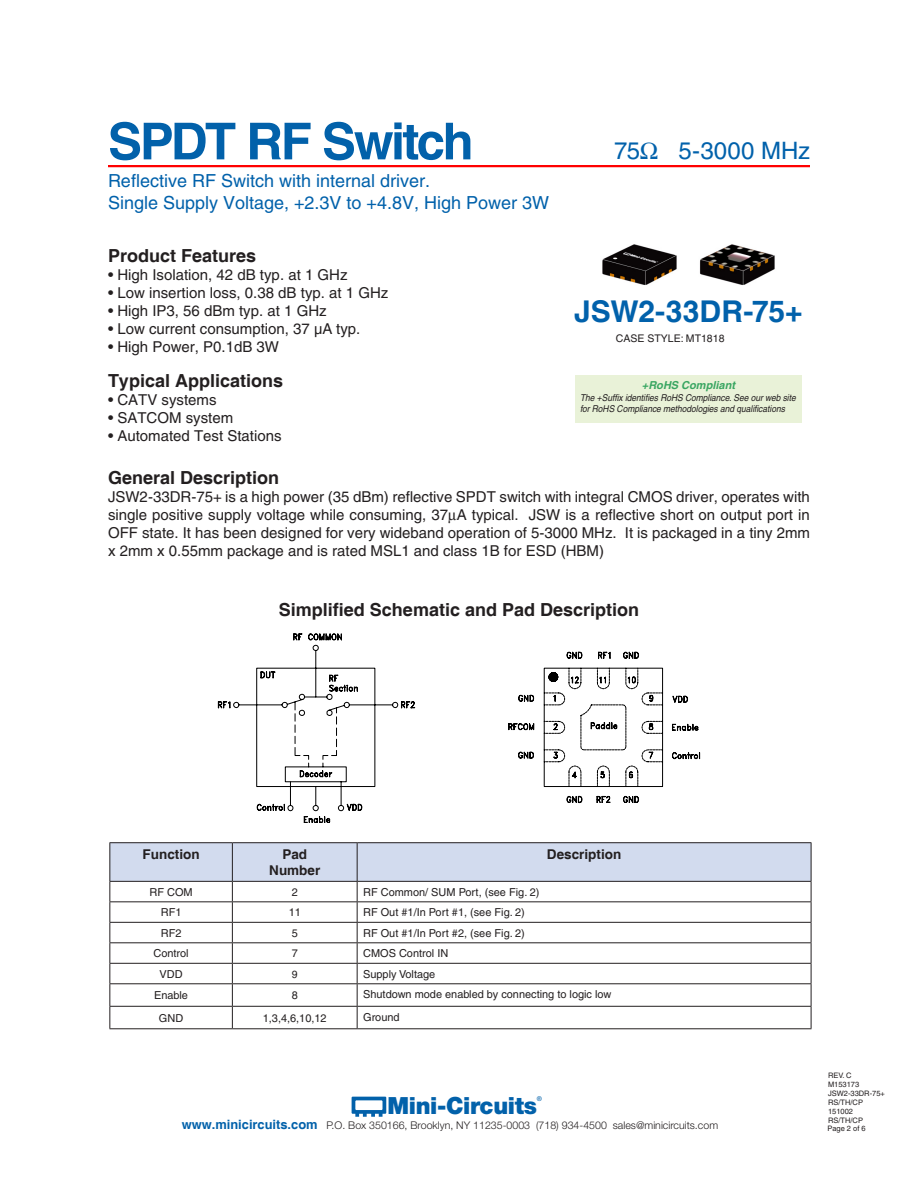
<style>
.page{position:relative;width:918px;height:1188px;background:#fff}
.page>*{position:absolute;margin:0;border:0;box-sizing:border-box;transform-origin:0 0}
.t1{font:700 51px "Helvetica";letter-spacing:-.05em;color:#0261aa}
.MODEL_NUMBER{font:700 30px "Helvetica";color:#0161ab}
.MODEL_NUMBER-2{font:24px "Helvetica";letter-spacing:.005em;color:#0161ab}
.t2{font:900 23.7px "Helvetica Neue";letter-spacing:-.015em;color:#0261aa}
.BODY_HEADLINE{font:700 18px "Helvetica";color:#231f20}
.t3{font:18px "Helvetica";color:#0161ab}
.FEAT___APPL{font:15px/18px "Helvetica";color:#231f20;text-align:justify}
.t4{font:700 13.5px "Helvetica";color:#231f20}
.t5{font:10.95px "Helvetica";color:#231f20}
.t6{font:italic 700 10.95px "Helvetica";color:rgb(13 147 68/.8)}
.t7{font:300 10.65px "Helvetica Neue";color:#231f20}
.t8{font:10.5px "Helvetica";color:#231f20}
.t9{font:italic 9.45px/11.2px "Helvetica";letter-spacing:-.005em;color:#231f20;scale:.9 1}
.t10{font:7.5px "Helvetica";color:#231f20}
.t11{font:500 6.6px "Helvetica Neue";color:#0261aa}
.s1{font-family:"Helvetica";font-weight:700;font-size:12.9px;color:#0261aa}
</style>
<div class="page">
<hr style="left:108px;top:165px;width:702px;height:2px;background:#f00">
<svg style="left:352px;top:1097px;width:34px;height:20px"></svg>
<hr style="left:109px;top:842px;width:123px;height:1px;background:#231f20">
<hr style="left:232px;top:842px;width:125px;height:1px;background:#231f20">
<hr style="left:357px;top:842px;width:454px;height:1px;background:#231f20">
<svg style="left:109px;top:843px;width:703px;height:185px"></svg>
<hr style="left:109px;top:1028px;width:123px;height:1px;background:#231f20">
<hr style="left:232px;top:1028px;width:125px;height:1px;background:#231f20">
<hr style="left:357px;top:1028px;width:454px;height:1px;background:#231f20">
<svg style="left:218px;top:633px;width:482px;height:178px"></svg>
<div style="left:575px;top:375px;width:227px;height:47px;background:#e9f2d8"></div>
<img style="left:602px;top:244px;width:173px;height:41px">
<h1 class="t1" style="left:108px;top:110px;width:367px">SPDT RF Switch</h1>
<p class="t3" style="left:108px;top:170px;width:324px">Reflective RF Switch with internal driver.</p>
<p class="t3" style="left:108px;top:192px;width:443px">Single Supply Voltage, +2.3V to +4.8V, High Power 3W</p>
<p class="BODY_HEADLINE" style="left:108px;top:245px;width:150px">Product Features</p>
<p class="FEAT___APPL" style="left:108px;top:266px;width:241px">• High Isolation, 42 dB typ. at 1 GHz</p>
<p class="FEAT___APPL" style="left:108px;top:284px;width:282px">• Low insertion loss, 0.38 dB typ. at 1 GHz</p>
<p class="FEAT___APPL" style="left:108px;top:302px;width:220px">• High IP3, 56 dBm typ. at 1 GHz</p>
<p class="FEAT___APPL" style="left:108px;top:320px;width:254px">• Low current consumption, 37 µA typ.</p>
<p class="FEAT___APPL" style="left:108px;top:338px;width:173px">• High Power, P0.1dB 3W</p>
<p class="BODY_HEADLINE" style="left:108px;top:369px;width:177px">Typical Applications</p>
<p class="FEAT___APPL" style="left:108px;top:390px;width:110px">• CATV systems</p>
<p class="FEAT___APPL" style="left:108px;top:408px;width:127px">• SATCOM system</p>
<p class="FEAT___APPL" style="left:108px;top:426px;width:175px">• Automated Test Stations</p>
<p class="MODEL_NUMBER-2" style="left:614px;top:137px;width:27px">75</p>
<p class="MODEL_NUMBER-2" style="left:678px;top:137px;width:133px">5-3000 MHz</p>
<p class="MODEL_NUMBER" style="left:574px;top:294px;width:230px">JSW2-33DR-75+</p>
<p class="t8" style="left:616px;top:333px;width:110px">CASE STYLE: MT1818</p>
<p class="t6" style="left:642px;top:379px;width:95px">+RoHS Compliant</p>
<p class="t9" style="left:580px;top:392px;width:241px">The +Suffix identifies RoHS Compliance. See our web site for RoHS Compliance methodologies and qualifications</p>
<p class="BODY_HEADLINE" style="left:108px;top:466px;width:173px">General Description</p>
<p class="FEAT___APPL" style="left:108px;top:487px;width:704px">JSW2-33DR-75+ is a high power (35 dBm) reflective SPDT switch with integral CMOS driver, operates with single positive supply voltage while consuming, 37 A typical. JSW is a reflective short on output port in OFF state. It has been designed for very wideband operation of 5-3000 MHz. It is packaged in a tiny 2mm x 2mm x 0.55mm package and is rated MSL1 and class 1B for ESD (HBM)</p>
<p class="BODY_HEADLINE" style="left:279px;top:598px;width:362px">Simplified Schematic and Pad Description</p>
<p class="t4" style="left:143px;top:846px;width:58px">Function</p>
<p class="t4" style="left:282px;top:846px;width:26px">Pad</p>
<p class="t4" style="left:269px;top:862px;width:53px">Number</p>
<p class="t4" style="left:547px;top:846px;width:76px">Description</p>
<p class="t5" style="left:150px;top:886px;width:45px">RF COM</p>
<p class="t5" style="left:292px;top:886px;width:8px">2</p>
<p class="t5" style="left:363px;top:886px;width:178px">RF Common/ SUM Port, (see Fig. 2)</p>
<p class="t5" style="left:161px;top:906px;width:22px">RF1</p>
<p class="t5" style="left:289px;top:906px;width:14px">11</p>
<p class="t5" style="left:363px;top:906px;width:163px">RF Out #1/In Port #1, (see Fig. 2)</p>
<p class="t5" style="left:161px;top:927px;width:22px">RF2</p>
<p class="t5" style="left:292px;top:927px;width:8px">5</p>
<p class="t5" style="left:363px;top:927px;width:163px">RF Out #1/In Port #2, (see Fig. 2)</p>
<p class="t5" style="left:153px;top:947px;width:37px">Control</p>
<p class="t5" style="left:292px;top:947px;width:8px">7</p>
<p class="t5" style="left:363px;top:947px;width:87px">CMOS Control IN</p>
<p class="t5" style="left:160px;top:968px;width:25px">VDD</p>
<p class="t8" style="left:292px;top:968px;width:7px">9</p>
<p class="t5" style="left:363px;top:968px;width:74px">Supply Voltage</p>
<p class="t5" style="left:154px;top:989px;width:35px">Enable</p>
<p class="t5" style="left:292px;top:989px;width:8px">8</p>
<p class="t5" style="left:363px;top:988px;width:250px">Shutdown mode enabled by connecting to logic low</p>
<p class="t5" style="left:159px;top:1012px;width:26px">GND</p>
<p class="t5" style="left:263px;top:1012px;width:65px">1,3,4,6,10,12</p>
<p class="t5" style="left:363px;top:1011px;width:38px">Ground</p>
<h3 class="t2" style="left:387px;top:1091px;width:151px">Mini-Circuits</h3>
<p class="t11" style="left:537px;top:1095px;width:7px">®</p>
<p class="t7" style="left:182px;top:1119px;width:538px"><span class="s1">www.minicircuits.com</span> P.O. Box 350166, Brooklyn, NY 11235-0003 (718) 934-4500 sales@minicircuits.com</p>
<p class="t10" style="left:828px;top:1071px;width:25px">REV. C</p>
<p class="t10" style="left:828px;top:1080px;width:33px">M153173</p>
<p class="t10" style="left:828px;top:1089px;width:58px">JSW2-33DR-75+</p>
<p class="t10" style="left:828px;top:1098px;width:37px">RS/TH/CP</p>
<p class="t10" style="left:828px;top:1107px;width:27px">151002</p>
<p class="t10" style="left:828px;top:1116px;width:37px">RS/TH/CP</p>
<p class="t10" style="left:828px;top:1124px;width:40px">Page 2 of 6</p>
</div>
